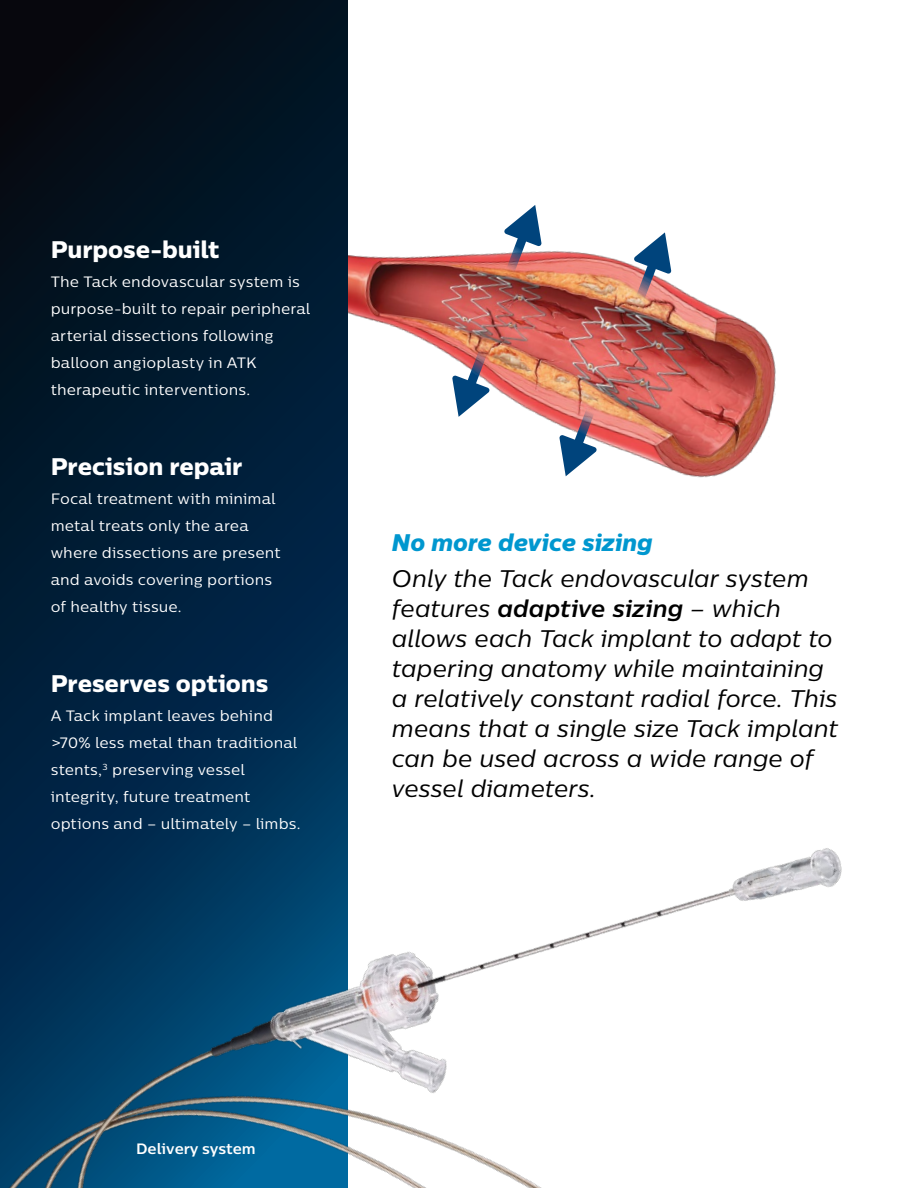
<style>
.page{position:relative;width:918px;height:1188px;background:#fff}
.page>*{position:absolute;margin:0;border:0;box-sizing:border-box;transform-origin:0 0}
.t1{font:italic 24px/30px "Centrale Sans";letter-spacing:-.005em;color:#000}
.t2{font:24px "Centrale Sans X Bold";letter-spacing:-.005em;color:#fff}
.t3{font:italic 24px "Centrale Sans X Bold";letter-spacing:-.005em;color:#0097cf}
.t4{font:15px/27px "Centrale Sans";letter-spacing:.005em;color:#fff}
.t5{font:700 15px "Centrale Sans";color:#fff}
.s1{font-weight:700}
</style>
<div class="page">
<img style="left:348px;top:251px;width:428px;height:227px">
<svg style="left:633px;top:232px;width:38px;height:75px"></svg>
<svg style="left:504px;top:205px;width:38px;height:75px"></svg>
<svg style="left:452px;top:342px;width:38px;height:75px"></svg>
<svg style="left:559px;top:401px;width:38px;height:75px"></svg>
<svg style="left:1px;top:0;width:347px;height:705px;background:#01182c"></svg>
<img style="left:0;top:705px;width:842px;height:483px">
<h1 class="t2" style="left:51px;top:234px;width:170px">Purpose-built</h1>
<p class="t4" style="left:51px;top:268px;width:261px">The Tack endovascular system is purpose-built to repair peripheral arterial dissections following balloon angioplasty in ATK therapeutic interventions.</p>
<h1 class="t2" style="left:51px;top:451px;width:193px">Precision repair</h1>
<p class="t4" style="left:51px;top:485px;width:231px">Focal treatment with minimal metal treats only the area where dissections are present and avoids covering portions of healthy tissue.</p>
<h1 class="t2" style="left:51px;top:667px;width:219px">Preserves options</h1>
<p class="t4" style="left:51px;top:702px;width:251px">A Tack implant leaves behind &gt;70% less metal than traditional stents,<sup>3</sup> preserving vessel integrity, future treatment options and – ultimately – limbs.</p>
<h1 class="t3" style="left:392px;top:527px;width:262px">No more device sizing</h1>
<p class="t1" style="left:392px;top:563px;width:447px">Only the Tack endovascular system features <span class="s1">adaptive sizing</span> – which allows each Tack implant to adapt to tapering anatomy while maintaining a relatively constant radial force. This means that a single size Tack implant can be used across a wide range of vessel diameters.</p>
<p class="t5" style="left:136px;top:1139px;width:121px">Delivery system</p>
</div>
